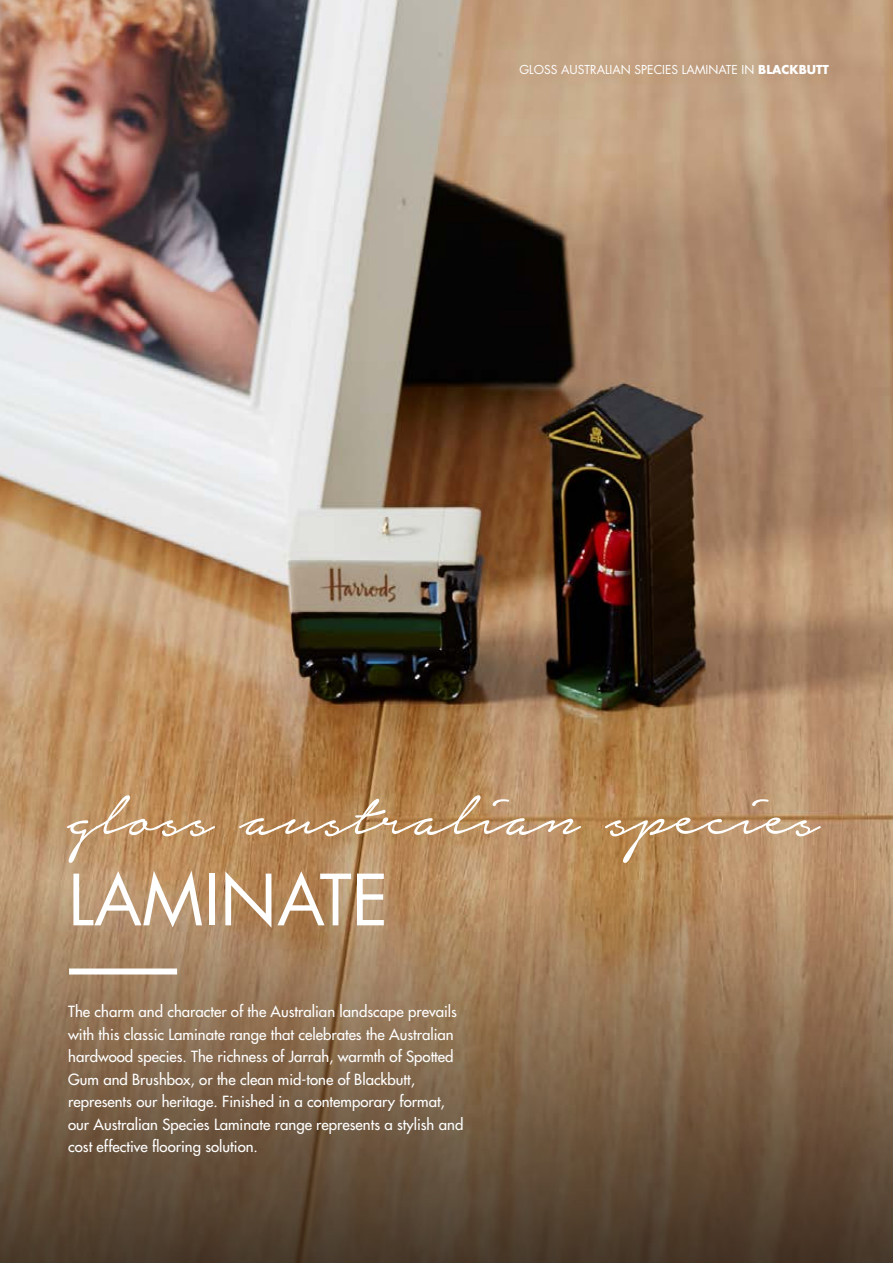
<style>
.page{position:relative;width:893px;height:1263px;background:#fff}
.page>*{position:absolute;margin:0;border:0;box-sizing:border-box;transform-origin:0 0}
.t1{font:88.65px "Notera Personal Use Only";color:#fff}
.t2{font:68.55px "Futura Std";color:#fff}
.t3{font:500 15px/22.5px "Futura Std";color:#fff}
.t4{font:12px "Futura Std";color:#fff}
.s1{font-weight:700}
</style>
<div class="page">
<img style="left:0;top:0;width:893px;height:835px">
<svg style="left:0;top:835px;width:893px;height:428px;background:#876a4d"></svg>
<div style="left:69px;top:968px;width:108px;height:6px;background:#fff"></div>
<p class="t4" style="left:519px;top:62px;width:311px">GLOSS AUSTRALIAN SPECIES LAMINATE IN <span class="s1">BLACKBUTT</span></p>
<h1 class="t1" style="left:68px;top:771px;width:753px">gloss australian species</h1>
<h2 class="t2" style="left:68px;top:856px;width:322px">LAMINATE</h2>
<p class="t3" style="left:68px;top:1000px;width:397px">The charm and character of the Australian landscape prevails with this classic Laminate range that celebrates the Australian hardwood species. The richness of Jarrah, warmth of Spotted Gum and Brushbox, or the clean mid-tone of Blackbutt, represents our heritage. Finished in a contemporary format, our Australian Species Laminate range represents a stylish and cost effective flooring solution.</p>
</div>
